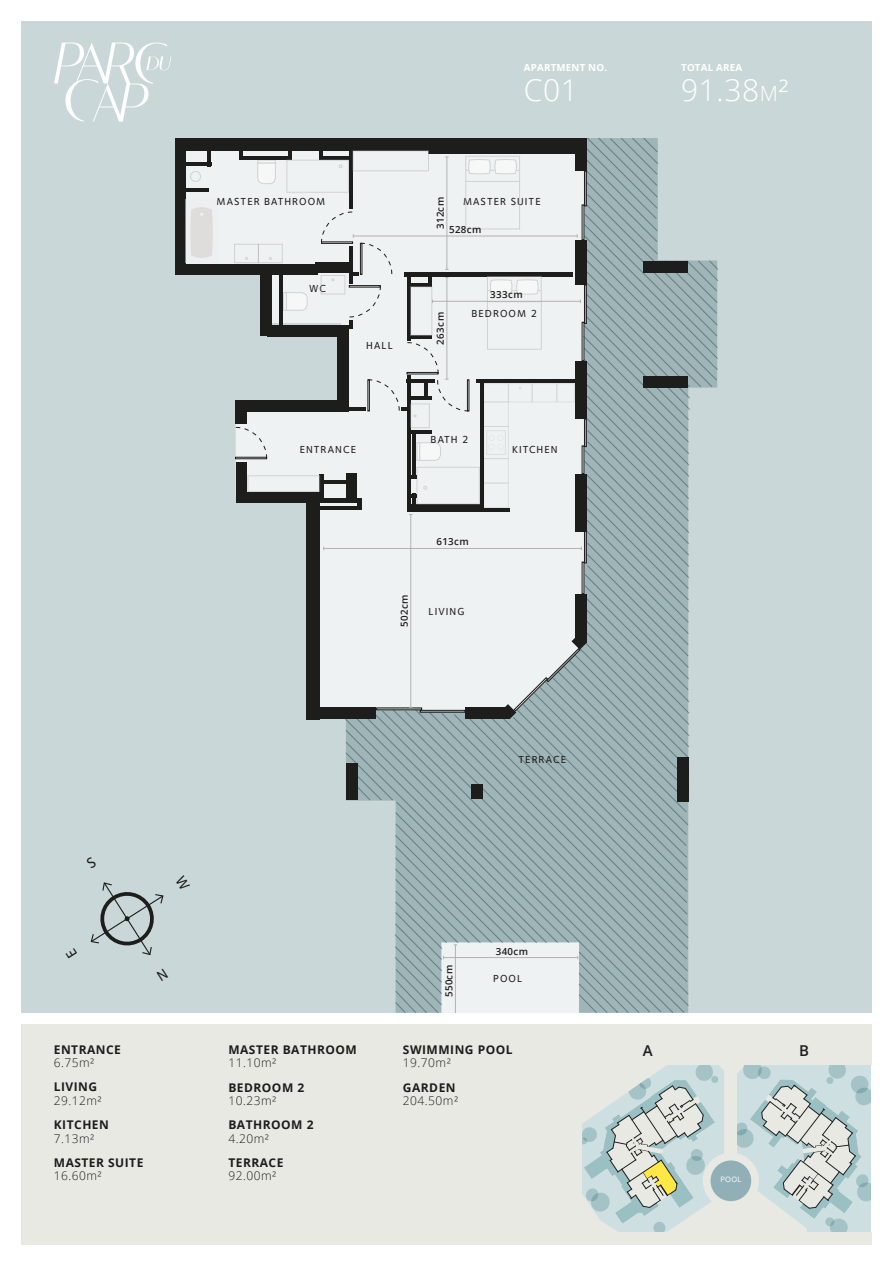
<style>
.page{position:relative;width:893px;height:1263px;background:#fff}
.page>*{position:absolute;margin:0;border:0;box-sizing:border-box;transform-origin:0 0}
.t1{font:300 30px "Open Sans";letter-spacing:.02em;color:#fff}
.t2{font:600 15px "Open Sans";color:#1d1d1b}
.t3{font:700 12px "Open Sans";letter-spacing:.04em;color:#1d1d1b}
.t4{font:300 12px "Open Sans";letter-spacing:.04em;color:#1d1d1b}
.t5{font:500 10.5px "Foundry Sterling";letter-spacing:.1em;color:#1d1d1b}
.t6{font:600 9.75px "Open Sans";letter-spacing:.04em;color:#1d1d1b}
.t7{font:700 9.75px "Open Sans";letter-spacing:.02em;color:#fff}
.t8{font:7.5px "Open Sans";color:#fff}
.s1{font-size:21px}
.s2{font-style:inherit}
</style>
<div class="page">
<div style="left:21px;top:21px;width:851px;height:992px;background:#cad7d9"></div>
<svg style="left:54px;top:43px;width:117px;height:79px"></svg>
<div style="left:21px;top:1023px;width:851px;height:222px;background:#e9e9e4"></div>
<svg style="left:90px;top:882px;width:74px;height:74px"></svg>
<svg style="left:185px;top:151px;width:136px;height:557px"></svg>
<div style="left:306px;top:708px;width:70px;height:11px;background:#1d1d1b"></div>
<div style="left:175px;top:146px;width:10px;height:129px;background:#1d1d1b"></div>
<hr style="left:185px;top:188px;width:24px;height:4px;background:#1d1d1b">
<div style="left:260px;top:266px;width:12px;height:70px;background:#1d1d1b"></div>
<div style="left:235px;top:407px;width:12px;height:17px;background:#1d1d1b"></div>
<div style="left:236px;top:462px;width:11px;height:36px;background:#1d1d1b"></div>
<div style="left:235px;top:457px;width:32px;height:2px;border:1px solid #1d1d1b"></div>
<svg style="left:236px;top:427px;width:31px;height:32px"></svg>
<svg style="left:257px;top:163px;width:19px;height:21px"></svg>
<div style="left:257px;top:160px;width:19px;height:3px;background:#fff;border:1px solid #b3b2b2"></div>
<div style="left:185px;top:200px;width:32px;height:63px;background:#ededed"></div>
<svg style="left:190px;top:207px;width:23px;height:51px"></svg>
<div style="left:234px;top:244px;width:25px;height:19px;border:1px solid #b3b2b2"></div>
<div style="left:175px;top:138px;width:402px;height:13px;background:#1d1d1b"></div>
<div style="left:175px;top:264px;width:143px;height:11px;background:#1d1d1b"></div>
<div style="left:267px;top:325px;width:71px;height:11px;background:#1d1d1b"></div>
<div style="left:235px;top:400px;width:114px;height:11px;background:#1d1d1b"></div>
<hr style="left:279px;top:270px;width:4px;height:66px;background:#1d1d1b">
<hr style="left:207px;top:147px;width:4px;height:19px;background:#1d1d1b">
<hr style="left:239px;top:141px;width:4px;height:19px;background:#1d1d1b">
<hr style="left:288px;top:141px;width:4px;height:19px;background:#1d1d1b">
<hr style="left:319px;top:141px;width:4px;height:19px;background:#1d1d1b">
<hr style="left:184px;top:162px;width:27px;height:4px;background:#1d1d1b">
<hr style="left:241px;top:156px;width:51px;height:4px;background:#1d1d1b">
<svg style="left:319px;top:473px;width:2px;height:29px"></svg>
<div style="left:306px;top:492px;width:14px;height:227px;background:#1d1d1b"></div>
<div style="left:315px;top:262px;width:35px;height:11px;background:#1d1d1b"></div>
<div style="left:236px;top:492px;width:74px;height:11px;background:#1d1d1b"></div>
<svg style="left:287px;top:292px;width:21px;height:19px"></svg>
<svg style="left:283px;top:292px;width:4px;height:19px"></svg>
<div style="left:287px;top:160px;width:62px;height:33px;border:1px solid #b3b2b2"></div>
<div style="left:258px;top:244px;width:25px;height:19px;border:1px solid #b3b2b2"></div>
<hr style="left:318px;top:506px;width:42px;height:4px;background:#1d1d1b">
<div style="left:248px;top:476px;width:72px;height:16px;border:1px solid #b3b2b2"></div>
<svg style="left:582px;top:1065px;width:290px;height:167px"></svg>
<div style="left:190px;top:171px;width:11px;height:11px;border:1px solid #b3b2b2;border-radius:50%"></div>
<svg style="left:321px;top:138px;width:398px;height:875px"></svg>
<p class="t3" style="left:54px;top:1041px;width:69px">ENTRANCE</p>
<p class="t4" style="left:54px;top:1055px;width:42px">6.75m²</p>
<p class="t3" style="left:54px;top:1079px;width:45px">LIVING</p>
<p class="t4" style="left:54px;top:1092px;width:49px">29.12m²</p>
<p class="t3" style="left:54px;top:1116px;width:57px">KITCHEN</p>
<p class="t4" style="left:54px;top:1130px;width:42px">7.13m²</p>
<p class="t3" style="left:54px;top:1154px;width:91px">MASTER SUITE</p>
<p class="t4" style="left:54px;top:1168px;width:49px">16.60m²</p>
<p class="t7" style="left:524px;top:61px;width:85px">APARTMENT NO.</p>
<h1 class="t1" style="left:524px;top:70px;width:56px">C01</h1>
<p class="t5" style="left:217px;top:195px;width:110px">MASTER BATHROOM</p>
<p class="t5" style="left:309px;top:282px;width:18px">WC</p>
<p class="t5" style="left:366px;top:339px;width:28px">HALL</p>
<p class="t6" style="left:434px;top:229px;width:34px;rotate:-90deg">312cm</p>
<p class="t5" style="left:463px;top:195px;width:79px">MASTER SUITE</p>
<p class="t6" style="left:449px;top:222px;width:34px">528cm</p>
<p class="t6" style="left:434px;top:344px;width:34px;rotate:-90deg">263cm</p>
<p class="t6" style="left:490px;top:288px;width:34px">333cm</p>
<p class="t5" style="left:472px;top:307px;width:67px">BEDROOM 2</p>
<p class="t5" style="left:300px;top:443px;width:58px">ENTRANCE</p>
<p class="t5" style="left:431px;top:433px;width:40px">BATH 2</p>
<p class="t6" style="left:398px;top:627px;width:34px;rotate:-90deg">502cm</p>
<p class="t6" style="left:436px;top:535px;width:34px">613cm</p>
<p class="t5" style="left:429px;top:606px;width:37px">LIVING</p>
<p class="t5" style="left:512px;top:443px;width:47px">KITCHEN</p>
<p class="t5" style="left:519px;top:753px;width:49px">TERRACE</p>
<p class="t7" style="left:681px;top:61px;width:62px">TOTAL AREA</p>
<h1 class="t1" style="left:681px;top:70px;width:109px">91.38<span class="s1">m</span><span class="s2">²</span></h1>
<p class="t3" style="left:228px;top:1041px;width:130px">MASTER BATHROOM</p>
<p class="t4" style="left:228px;top:1055px;width:49px">11.10m²</p>
<p class="t3" style="left:228px;top:1079px;width:77px">BEDROOM 2</p>
<p class="t4" style="left:228px;top:1092px;width:49px">10.23m²</p>
<p class="t3" style="left:228px;top:1116px;width:87px">BATHROOM 2</p>
<p class="t4" style="left:228px;top:1130px;width:42px">4.20m²</p>
<p class="t3" style="left:228px;top:1154px;width:57px">TERRACE</p>
<p class="t4" style="left:228px;top:1168px;width:49px">92.00m²</p>
<p class="t6" style="left:442px;top:997px;width:34px;rotate:-90deg">550cm</p>
<p class="t6" style="left:496px;top:944px;width:34px">340cm</p>
<p class="t5" style="left:493px;top:972px;width:31px">POOL</p>
<p class="t3" style="left:403px;top:1041px;width:111px">SWIMMING POOL</p>
<p class="t4" style="left:403px;top:1055px;width:49px">19.70m²</p>
<p class="t3" style="left:403px;top:1079px;width:54px">GARDEN</p>
<p class="t4" style="left:403px;top:1092px;width:57px">204.50m²</p>
<p class="t2" style="left:643px;top:1040px;width:11px">A</p>
<p class="t2" style="left:799px;top:1040px;width:11px">B</p>
<p class="t8" style="left:720px;top:1174px;width:22px">POOL</p>
</div>
